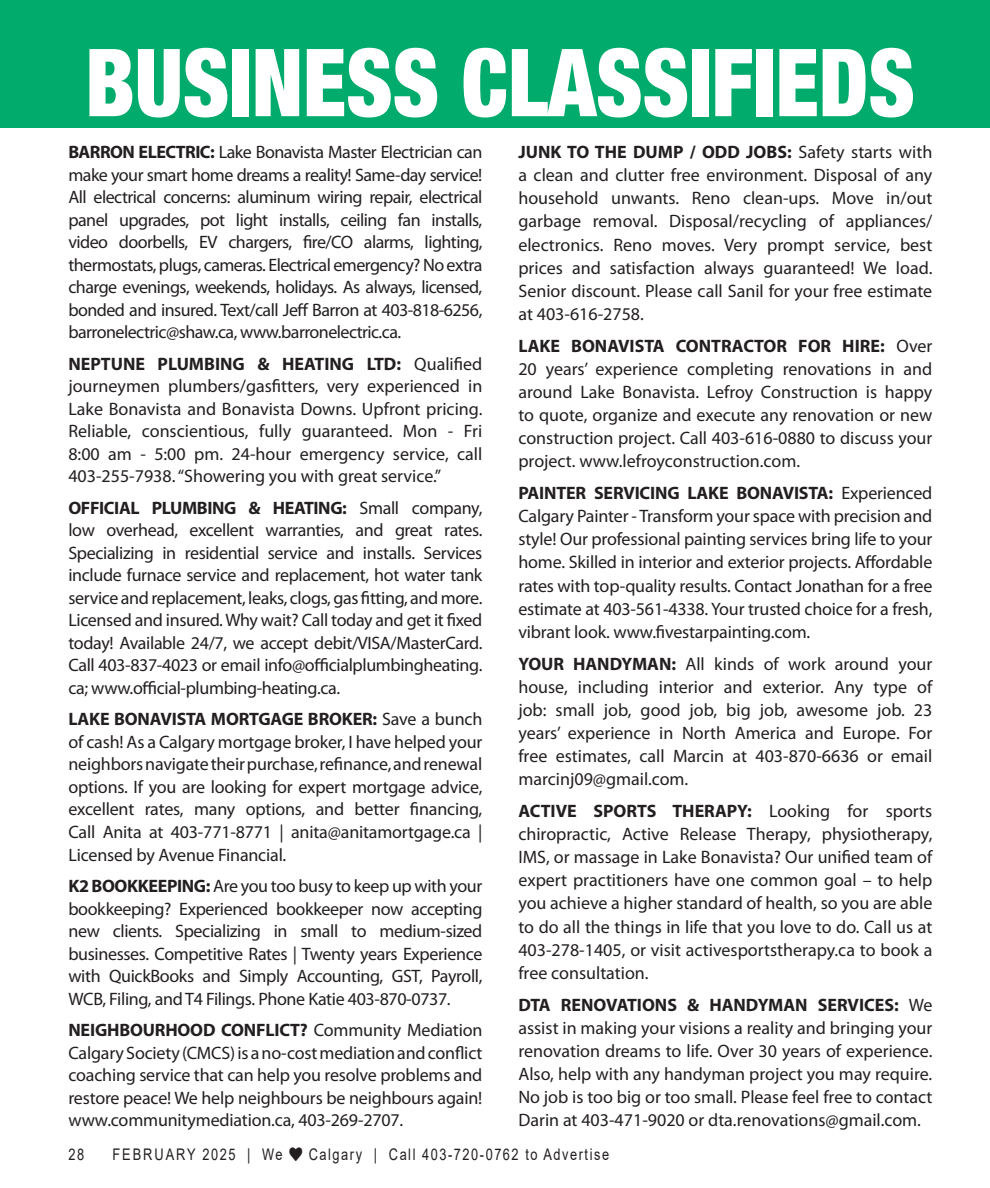
<style>
.page{position:relative;width:990px;height:1188px;background:#fff}
.page>*{position:absolute;margin:0;border:0;box-sizing:border-box;transform-origin:0 0}
.t1{font:900 condensed 94px "Helvetica Neue LT Std";color:#fff;scale:.92 1}
.Body_text{font:18px/22.6px "Myriad Pro";letter-spacing:-.01em;color:#231f20;text-align:justify}
.t2{font:16px "Arial";letter-spacing:.12em;color:#231f20;scale:.8 1}
.t3{font:16px "Arial";letter-spacing:.155em;color:#231f20;scale:.8 1}
.s1{font-weight:700}
</style>
<div class="page">
<div style="left:0;top:0;width:990px;height:128px;background:#00ab6b"></div>
<p class="t1" style="left:85px;top:25px;width:903px">BUSINESS CLASSIFIEDS</p>
<p class="Body_text" style="left:68px;top:141px;width:416px"><span class="s1">BARRON ELECTRIC:</span> Lake Bonavista Master Electrician can make your smart home dreams a reality! Same-day service!<br>All electrical concerns: aluminum wiring repair, electrical panel upgrades, pot light installs, ceiling fan installs, video doorbells, EV chargers, fire/CO alarms, lighting, thermostats, plugs, cameras. Electrical emergency? No extra charge evenings, weekends, holidays. As always, licensed, bonded and insured. Text/call Jeff Barron at 403-818-6256, barronelectric@shaw.ca, www.barronelectric.ca.</p>
<p class="Body_text" style="left:68px;top:352px;width:416px"><span class="s1">NEPTUNE PLUMBING &amp; HEATING LTD:</span> Qualified journeymen plumbers/gasfitters, very experienced in Lake Bonavista and Bonavista Downs. Upfront pricing.<br>Reliable, conscientious, fully guaranteed. Mon - Fri 8:00 am - 5:00 pm. 24-hour emergency service, call 403-255-7938. “Showering you with great service.”</p>
<p class="Body_text" style="left:68px;top:496px;width:416px"><span class="s1">OFFICIAL PLUMBING &amp; HEATING:</span> Small company, low overhead, excellent warranties, and great rates.<br>Specializing in residential service and installs. Services include furnace service and replacement, hot water tank service and replacement, leaks, clogs, gas fitting, and more.<br>Licensed and insured. Why wait? Call today and get it fixed today! Available 24/7, we accept debit/VISA/MasterCard.<br>Call 403-837-4023 or email info@officialplumbingheating. ca; www.official-plumbing-heating.ca.</p>
<p class="Body_text" style="left:68px;top:708px;width:416px"><span class="s1">LAKE BONAVISTA MORTGAGE BROKER:</span> Save a bunch of cash! As a Calgary mortgage broker, I have helped your neighbors navigate their purchase, refinance, and renewal options. If you are looking for expert mortgage advice, excellent rates, many options, and better financing, Call Anita at 403-771-8771 | anita@anitamortgage.ca | Licensed by Avenue Financial.</p>
<p class="Body_text" style="left:68px;top:874px;width:416px"><span class="s1">K2 BOOKKEEPING:</span> Are you too busy to keep up with your bookkeeping? Experienced bookkeeper now accepting new clients. Specializing in small to medium-sized businesses. Competitive Rates | Twenty years Experience with QuickBooks and Simply Accounting, GST, Payroll, WCB, Filing, and T4 Filings. Phone Katie 403-870-0737.</p>
<p class="Body_text" style="left:68px;top:1018px;width:416px"><span class="s1">NEIGHBOURHOOD CONFLICT?</span> Community Mediation Calgary Society (CMCS) is a no-cost mediation and conflict coaching service that can help you resolve problems and restore peace! We help neighbours be neighbours again! www.communitymediation.ca, 403-269-2707.</p>
<p class="Body_text" style="left:518px;top:140px;width:416px"><span class="s1">JUNK TO THE DUMP / ODD JOBS:</span> Safety starts with a clean and clutter free environment. Disposal of any household unwants. Reno clean-ups. Move in/out garbage removal. Disposal/recycling of appliances/ electronics. Reno moves. Very prompt service, best prices and satisfaction always guaranteed! We load.<br>Senior discount. Please call Sanil for your free estimate at 403-616-2758.</p>
<p class="Body_text" style="left:518px;top:334px;width:416px"><span class="s1">LAKE BONAVISTA CONTRACTOR FOR HIRE:</span> Over 20 years’ experience completing renovations in and around Lake Bonavista. Lefroy Construction is happy to quote, organize and execute any renovation or new construction project. Call 403-616-0880 to discuss your project. www.lefroyconstruction.com.</p>
<p class="Body_text" style="left:518px;top:481px;width:416px"><span class="s1">PAINTER SERVICING LAKE BONAVISTA:</span> Experienced Calgary Painter - Transform your space with precision and style! Our professional painting services bring life to your home. Skilled in interior and exterior projects. Affordable rates with top-quality results. Contact Jonathan for a free estimate at 403-561-4338. Your trusted choice for a fresh, vibrant look. www.fivestarpainting.com.</p>
<p class="Body_text" style="left:518px;top:652px;width:416px"><span class="s1">YOUR HANDYMAN:</span> All kinds of work around your house, including interior and exterior. Any type of job: small job, good job, big job, awesome job. 23 years’ experience in North America and Europe. For free estimates, call Marcin at 403-870-6636 or email marcinj09@gmail.com.</p>
<p class="Body_text" style="left:518px;top:799px;width:416px"><span class="s1">ACTIVE SPORTS THERAPY:</span> Looking for sports chiropractic, Active Release Therapy, physiotherapy, IMS, or massage in Lake Bonavista? Our unified team of expert practitioners have one common goal – to help you achieve a higher standard of health, so you are able to do all the things in life that you love to do. Call us at 403-278-1405, or visit activesportstherapy.ca to book a free consultation.</p>
<p class="Body_text" style="left:518px;top:993px;width:416px"><span class="s1">DTA RENOVATIONS &amp; HANDYMAN SERVICES:</span> We assist in making your visions a reality and bringing your renovation dreams to life. Over 30 years of experience.<br>Also, help with any handyman project you may require.<br>No job is too big or too small. Please feel free to contact Darin at 403-471-9020 or dta.renovations@gmail.com.</p>
<p class="t2" style="left:68px;top:1143px;width:21px">28</p>
<p class="t3" style="left:112px;top:1143px;width:214px">FEBRUARY 2025 | We</p>
<p class="t2" style="left:309px;top:1143px;width:377px">Calgary | Call 403-720-0762 to Advertise</p>
</div>
